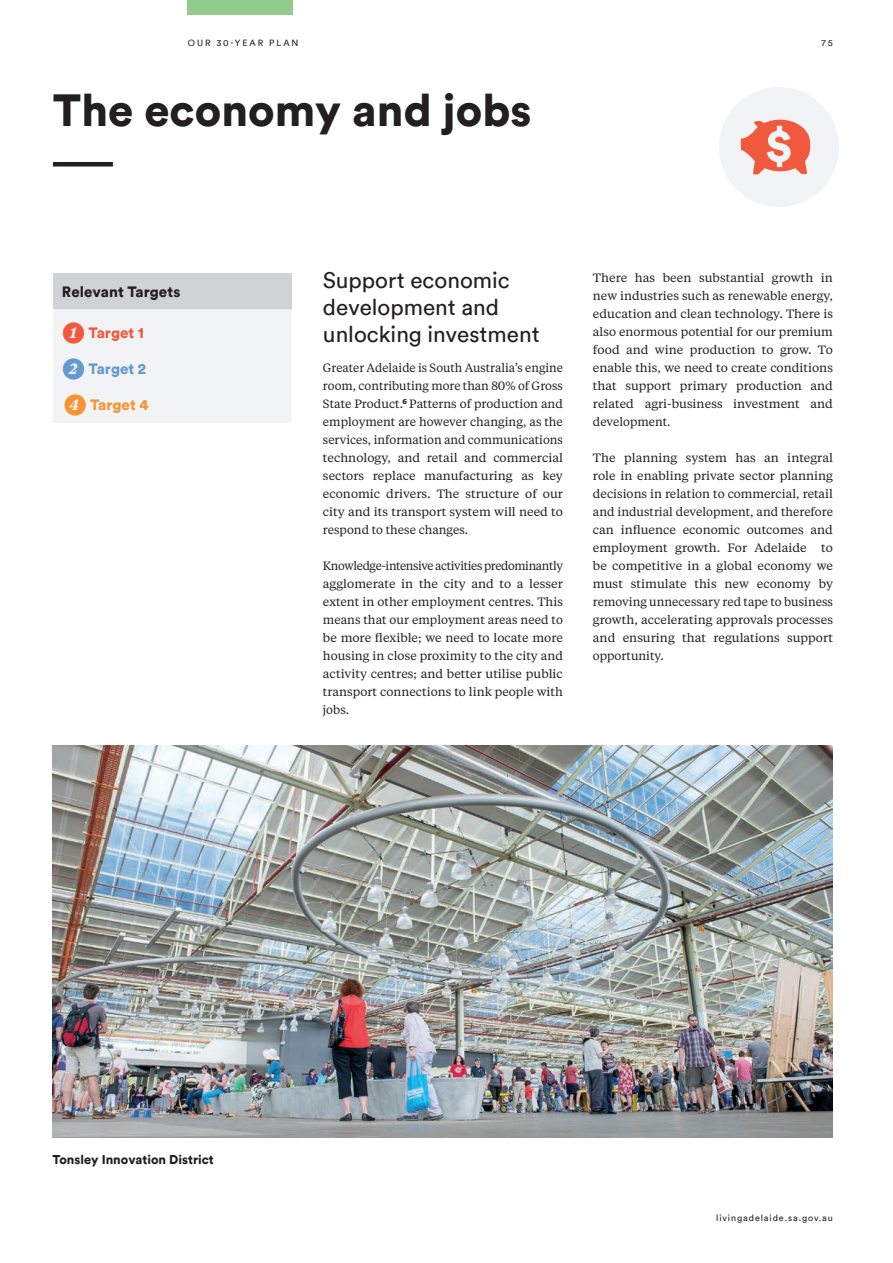
<style>
.page{position:relative;width:893px;height:1263px;background:#fff}
.page>*{position:absolute;margin:0;border:0;box-sizing:border-box;transform-origin:0 0}
.H1_5-Circular30pt_Po{font:900 45px "Circular TT";color:#231f20}
.Q2-Circular_15pt_Int{font:22.5px/27px "Circular TT";color:#231f20}
.Target_Description{font:900 15px "Circular TT";color:#231f20}
.Target_4{font:900 15px "Circular TT";color:#f79332}
.Target_1{font:900 15px "Circular TT";color:#f0593e}
.Target_2{font:900 15px "Circular TT";color:#6599d1}
.Photo_Caption{font:900 12.75px "Circular TT";color:#231f20}
.B2-8pt-Body{font:12px/18px "Tiempos Text";color:#231f20;text-align:justify;scale:1.04 1}
.B2-8pt-Body-2{font:12px/18px "Tiempos Text";color:#231f20;text-align:justify}
.t1{font:9px "Circular TT";letter-spacing:.1em;color:#231f20}
.Footnote_Numbers{font:900 7.5px "Circular TT";color:#231f20}
.s1{font-family:"Circular Numbers Regular";font-weight:400}
</style>
<div class="page">
<div style="left:188px;top:0;width:105px;height:15px;background:#91cc8a"></div>
<div style="left:719px;top:87px;width:120px;height:120px;background:#f2f3f4;border-radius:50%"></div>
<svg style="left:741px;top:120px;width:69px;height:54px"></svg>
<div style="left:53px;top:273px;width:238px;height:36px;background:#d1d2d4"></div>
<div style="left:53px;top:309px;width:238px;height:114px;background:#f2f3f4"></div>
<div style="left:53px;top:162px;width:60px;height:5px;background:#231f20"></div>
<img style="left:53px;top:745px;width:780px;height:392px">
<p class="t1" style="left:188px;top:38px;width:62px">Our 30-Year</p>
<p class="t1" style="left:269px;top:38px;width:31px">Pla n</p>
<p class="t1" style="left:821px;top:38px;width:13px">75</p>
<p class="H1_5-Circular30pt_Po" style="left:53px;top:80px;width:480px">The economy and jobs</p>
<p class="Target_Description" style="left:62px;top:282px;width:120px">Relevant Targets</p>
<p class="Target_1" style="left:62px;top:322px;width:84px"><span class="s1">1</span> Target 1</p>
<p class="Target_2" style="left:62px;top:358px;width:86px"><span class="s1">2</span> Target 2</p>
<p class="Target_4" style="left:62px;top:394px;width:88px"><span class="s1">T4</span> Target 4</p>
<p class="Q2-Circular_15pt_Int" style="left:323px;top:266px;width:218px">Support economic development and unlocking investment</p>
<p class="B2-8pt-Body-2" style="left:323px;top:358px;width:242px">Greater Adelaide is South Australia’s engine room, contributing more than 80% of Gross State Product. Patterns of production and employment are however changing, as the services, information and communications technology, and retail and commercial sectors replace manufacturing as key economic drivers. The structure of our city and its transport system will need to respond to these changes.</p>
<p class="B2-8pt-Body-2" style="left:323px;top:556px;width:242px">Knowledge-intensive activities predominantly agglomerate in the city and to a lesser extent in other employment centres. This means that our employment areas need to be more flexible; we need to locate more housing in close proximity to the city and activity centres; and better utilise public transport connections to link people with jobs.</p>
<p class="Footnote_Numbers" style="left:402px;top:396px;width:6px">6</p>
<p class="B2-8pt-Body" style="left:593px;top:268px;width:232px">There has been substantial growth in new industries such as renewable energy, education and clean technology. There is also enormous potential for our premium food and wine production to grow. To enable this, we need to create conditions that support primary production and related agri-business investment and development.</p>
<p class="B2-8pt-Body" style="left:593px;top:448px;width:232px">The planning system has an integral role in enabling private sector planning decisions in relation to commercial, retail and industrial development, and therefore can influence economic outcomes and employment growth. For Adelaide to be competitive in a global economy we must stimulate this new economy by removing unnecessary red tape to business growth, accelerating approvals processes and ensuring that regulations support opportunity.</p>
<p class="Photo_Caption" style="left:52px;top:1151px;width:163px">Tonsley Innovation District</p>
<p class="t1" style="left:716px;top:1212px;width:118px">livingadelaide.sa.gov.au</p>
</div>
